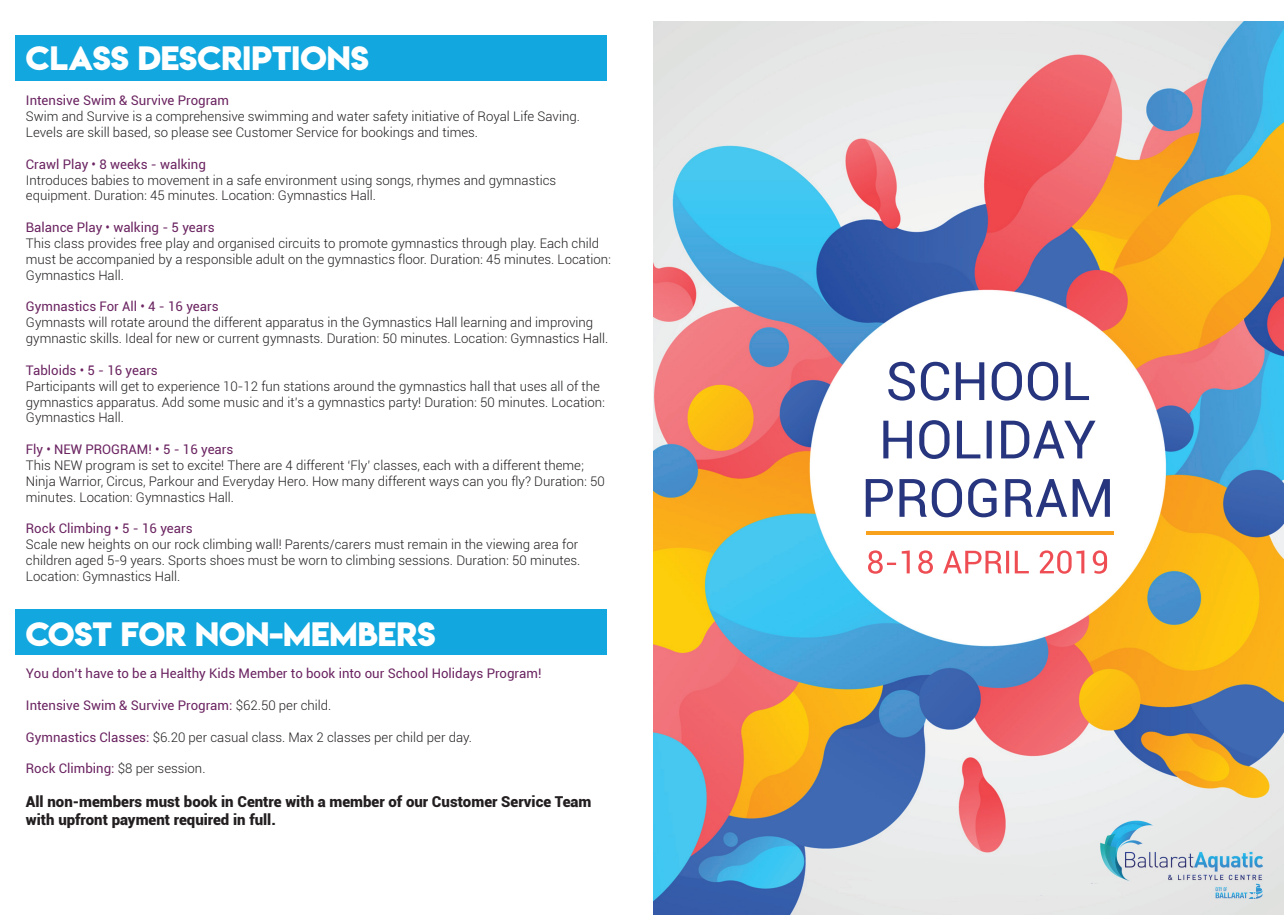
<style>
.page{position:relative;width:1285px;height:915px;background:#fff}
.page>*{position:absolute;margin:0;border:0;box-sizing:border-box;transform-origin:0 0}
.t1{font:30px "Lemon Milkbold";color:#fff}
.t2{font:900 15px/18px "Roboto";color:#231f20}
.t3{font:300 13.2px/15.9px "Roboto";color:#231f20}
.t4{font:13.2px "Roboto";color:#6b2461}
.s1{font-weight:300;color:#231f20}
.s2{font-weight:400;color:#6b2461}
</style>
<div class="page">
<div style="left:15px;top:609px;width:591px;height:46px;background:#12a7de"></div>
<div style="left:15px;top:36px;width:591px;height:45px;background:#12a7de"></div>
<img style="left:653px;top:21px;width:630px;height:893px">
<img style="left:865px;top:531px;width:248px;height:3px">
<h1 class="t1" style="left:26px;top:37px;width:344px">CLASS DESCRIPTIONS</h1>
<p class="t4" style="left:26px;top:91px;width:205px">Intensive Swim &amp; Survive Program</p>
<p class="t3" style="left:26px;top:108px;width:555px">Swim and Survive is a comprehensive swimming and water safety initiative of Royal Life Saving.<br>Levels are skill based, so please see Customer Service for bookings and times.</p>
<p class="t4" style="left:26px;top:155px;width:181px">Crawl Play • 8 weeks - walking</p>
<p class="t3" style="left:26px;top:171px;width:531px">Introduces babies to movement in a safe environment using songs, rhymes and gymnastics equipment. Duration: 45 minutes. Location: Gymnastics Hall.</p>
<p class="t4" style="left:26px;top:218px;width:190px">Balance Play • walking - 5 years</p>
<p class="t3" style="left:26px;top:235px;width:586px">This class provides free play and organised circuits to promote gymnastics through play. Each child must be accompanied by a responsible adult on the gymnastics floor. Duration: 45 minutes. Location:<br>Gymnastics Hall.</p>
<p class="t4" style="left:26px;top:297px;width:194px">Gymnastics For All • 4 - 16 years</p>
<p class="t3" style="left:26px;top:314px;width:584px">Gymnasts will rotate around the different apparatus in the Gymnastics Hall learning and improving gymnastic skills. Ideal for new or current gymnasts. Duration: 50 minutes. Location: Gymnastics Hall.</p>
<p class="t4" style="left:26px;top:361px;width:133px">Tabloids • 5 - 16 years</p>
<p class="t3" style="left:26px;top:377px;width:580px">Participants will get to experience 10-12 fun stations around the gymnastics hall that uses all of the gymnastics apparatus. Add some music and it’s a gymnastics party! Duration: 50 minutes. Location:<br>Gymnastics Hall.</p>
<p class="t4" style="left:26px;top:440px;width:209px">Fly • NEW PROGRAM! • 5 - 16 years</p>
<p class="t3" style="left:26px;top:456px;width:580px">This NEW program is set to excite! There are 4 different ‘Fly’ classes, each with a different theme;<br>Ninja Warrior, Circus, Parkour and Everyday Hero. How many different ways can you fly? Duration: 50 minutes. Location: Gymnastics Hall.</p>
<p class="t4" style="left:26px;top:519px;width:168px">Rock Climbing • 5 - 16 years</p>
<p class="t3" style="left:26px;top:536px;width:556px">Scale new heights on our rock climbing wall! Parents/carers must remain in the viewing area for children aged 5-9 years. Sports shoes must be worn to climbing sessions. Duration: 50 minutes.<br>Location: Gymnastics Hall.</p>
<h1 class="t1" style="left:26px;top:612px;width:411px">COST FOR NON-MEMBERS</h1>
<p class="t4" style="left:26px;top:664px;width:517px">You don’t have to be a Healthy Kids Member to book into our School Holidays Program!</p>
<p class="t4" style="left:26px;top:695px;width:307px">Intensive Swim &amp; Survive Program: <span class="s1">$62.50 per child.</span></p>
<p class="t3" style="left:26px;top:728px;width:447px"><span class="s2">Gymnastics Classes:</span> $6.20 per casual class. Max 2 classes per child per day.</p>
<p class="t4" style="left:26px;top:759px;width:181px">Rock Climbing: <span class="s1">$8 per session.</span></p>
<p class="t2" style="left:26px;top:791px;width:567px">All non-members must book in Centre with a member of our Customer Service Team with upfront payment required in full.</p>
</div>
